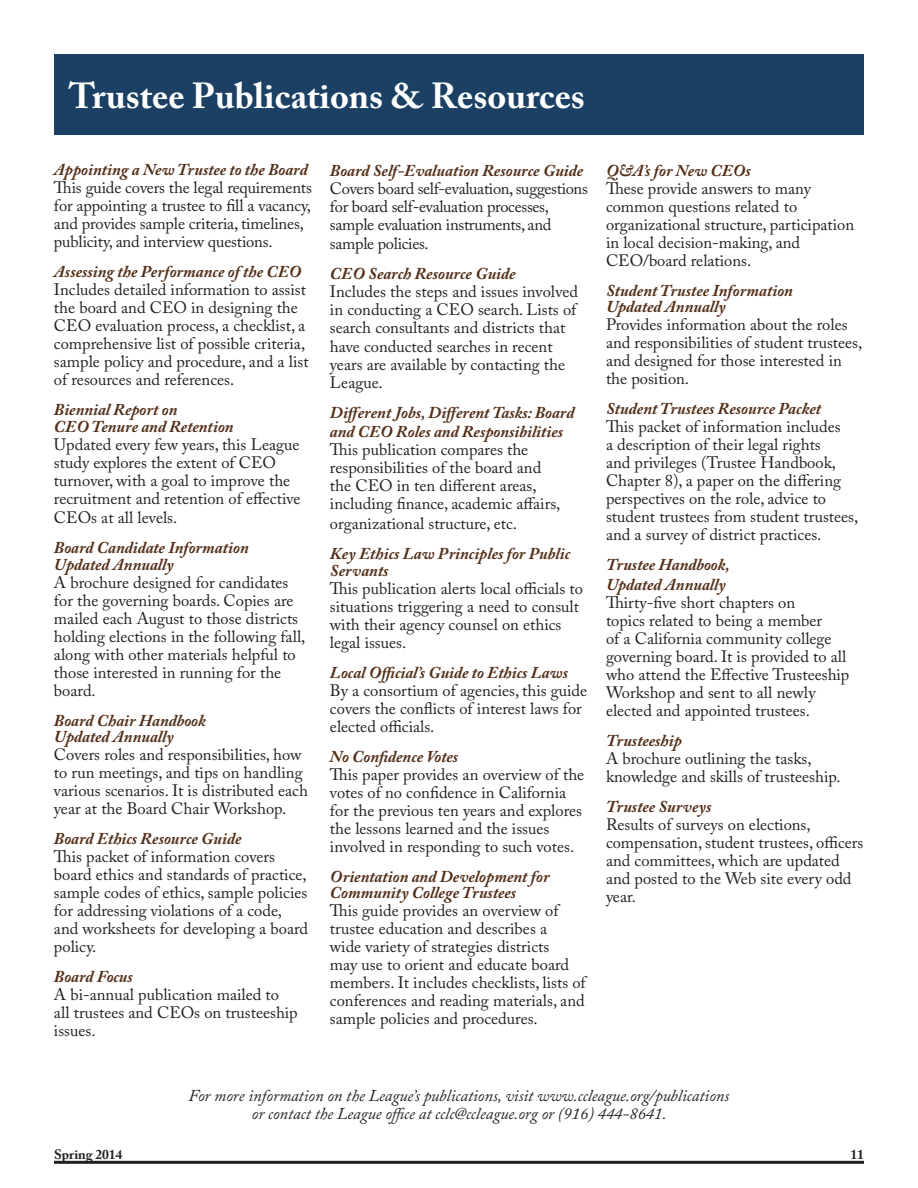
<style>
.page{position:relative;width:918px;height:1188px;background:#fff}
.page>*{position:absolute;margin:0;border:0;box-sizing:border-box;transform-origin:0 0}
.t1{font:700 36px "Adobe Caslon Pro";color:#fff}
.t2{font:16.5px/18px "Adobe Caslon Pro";color:#231f20}
.t3{font:italic 700 16.5px/16.5px "Adobe Caslon Pro";color:#532f18}
.t4{font:italic 16.5px/18px "Adobe Caslon Pro";color:#231f20;text-align:center}
.t5{font:16.5px/18px "Adobe Caslon Pro";letter-spacing:-.02em;color:#231f20}
.t6{font:700 13.5px "Adobe Caslon Pro";color:#231f20}
</style>
<div class="page">
<hr style="left:54px;top:1161px;width:810px;height:3px;background:#231f20">
<div style="left:54px;top:54px;width:810px;height:81px;background:#1b4064"></div>
<h1 class="t1" style="left:69px;top:74px;width:518px">Trustee Publications &amp; Resources</h1>
<p class="t3" style="left:54px;top:161px;width:255px">Appointing a New Trustee to the Board</p>
<p class="t2" style="left:54px;top:178px;width:259px">This guide covers the legal requirements for appointing a trustee to fill a vacancy, and provides sample criteria, timelines, publicity, and interview questions.</p>
<p class="t3" style="left:54px;top:263px;width:249px">Assessing the Performance of the CEO</p>
<p class="t2" style="left:54px;top:280px;width:256px">Includes detailed information to assist the board and CEO in designing the CEO evaluation process, a checklist, a comprehensive list of possible criteria, sample policy and procedure, and a list of resources and references.</p>
<p class="t3" style="left:54px;top:401px;width:181px">Biennial Report on<br>CEO Tenure and Retention</p>
<p class="t2" style="left:54px;top:435px;width:248px">Updated every few years, this League study explores the extent of CEO turnover, with a goal to improve the recruitment and retention of effective</p>
<p class="t2" style="left:54px;top:509px;width:125px">CEOs at all levels.</p>
<p class="t3" style="left:54px;top:539px;width:196px">Board Candidate Information<br>Updated Annually</p>
<p class="t2" style="left:54px;top:573px;width:253px">A brochure designed for candidates for the governing boards. Copies are mailed each August to those districts holding elections in the following fall, along with other materials helpful to those interested in running for the board.</p>
<p class="t3" style="left:54px;top:712px;width:153px">Board Chair Handbook<br>Updated Annually</p>
<p class="t2" style="left:54px;top:746px;width:255px">Covers roles and responsibilities, how to run meetings, and tips on handling various scenarios. It is distributed each year at the Board Chair Workshop.</p>
<p class="t3" style="left:54px;top:830px;width:189px">Board Ethics Resource Guide</p>
<p class="t2" style="left:54px;top:848px;width:256px">This packet of information covers board ethics and standards of practice, sample codes of ethics, sample policies for addressing violations of a code, and worksheets for developing a board policy.</p>
<p class="t3" style="left:54px;top:968px;width:80px">Board Focus</p>
<p class="t2" style="left:54px;top:986px;width:245px">A bi-annual publication mailed to all trustees and CEOs on trusteeship issues.</p>
<p class="t3" style="left:330px;top:162px;width:255px">Board Self-Evaluation Resource Guide</p>
<p class="t5" style="left:330px;top:179px;width:259px">Covers board self-evaluation, suggestions for board self-evaluation processes, sample evaluation instruments, and</p>
<p class="t2" style="left:330px;top:235px;width:100px">sample policies.</p>
<p class="t3" style="left:330px;top:266px;width:187px">CEO Search Resource Guide</p>
<p class="t2" style="left:330px;top:283px;width:250px">Includes the steps and issues involved in conducting a CEO search. Lists of search consultants and districts that have conducted searches in recent years are available by contacting the<br>League.</p>
<p class="t3" style="left:330px;top:402px;width:246px;line-height:19.8px">Different Jobs, Different Tasks: Board and CEO Roles and Responsibilities</p>
<p class="t2" style="left:330px;top:441px;width:232px">This publication compares the responsibilities of the board and the CEO in ten different areas, including finance, academic affairs,</p>
<p class="t2" style="left:330px;top:514px;width:189px">organizational structure, etc.</p>
<p class="t3" style="left:330px;top:545px;width:242px">Key Ethics Law Principles for Public<br>Servants</p>
<p class="t2" style="left:330px;top:579px;width:255px">This publication alerts local officials to situations triggering a need to consult with their agency counsel on ethics legal issues.</p>
<p class="t3" style="left:330px;top:664px;width:240px">Local Official’s Guide to Ethics Laws</p>
<p class="t2" style="left:330px;top:681px;width:259px">By a consortium of agencies, this guide covers the conflicts of interest laws for elected officials.</p>
<p class="t3" style="left:330px;top:748px;width:130px">No Confidence Votes</p>
<p class="t2" style="left:330px;top:765px;width:256px">This paper provides an overview of the votes of no confidence in California for the previous ten years and explores the lessons learned and the issues involved in responding to such votes.</p>
<p class="t3" style="left:330px;top:868px;width:221px">Orientation and Development for<br>Community College Trustees</p>
<p class="t2" style="left:330px;top:901px;width:259px">This guide provides an overview of trustee education and describes a<br>wide variety of strategies districts<br>may use to orient and educate board members. It includes checklists, lists of conferences and reading materials, and sample policies and procedures.</p>
<p class="t3" style="left:606px;top:162px;width:146px">Q&amp;A’s for New CEOs</p>
<p class="t2" style="left:606px;top:179px;width:250px">These provide answers to many common questions related to organizational structure, participation in local decision-making, and<br>CEO/board relations.</p>
<p class="t3" style="left:606px;top:282px;width:189px">Student Trustee Information<br>Updated Annually</p>
<p class="t2" style="left:606px;top:315px;width:258px">Provides information about the roles and responsibilities of student trustees, and designed for those interested in the position.</p>
<p class="t3" style="left:606px;top:400px;width:217px">Student Trustees Resource Packet</p>
<p class="t2" style="left:606px;top:417px;width:254px">This packet of information includes<br>a description of their legal rights<br>and privileges (Trustee Handbook, Chapter 8), a paper on the differing perspectives on the role, advice to student trustees from student trustees, and a survey of district practices.</p>
<p class="t3" style="left:606px;top:555px;width:125px;line-height:19.8px">Trustee Handbook,<br>Updated Annually</p>
<p class="t2" style="left:606px;top:593px;width:245px">Thirty-five short chapters on<br>topics related to being a member<br>of a California community college governing board. It is provided to all who attend the Effective Trusteeship Workshop and sent to all newly elected and appointed trustees.</p>
<p class="t3" style="left:606px;top:732px;width:77px">Trusteeship</p>
<p class="t2" style="left:606px;top:749px;width:236px">A brochure outlining the tasks, knowledge and skills of trusteeship.</p>
<p class="t3" style="left:606px;top:798px;width:107px">Trustee Surveys</p>
<p class="t2" style="left:606px;top:815px;width:259px">Results of surveys on elections, compensation, student trustees, officers and committees, which are updated and posted to the Web site every odd year.</p>
<p class="t4" style="left:189px;top:1087px;width:542px">For more information on the League’s publications, visit www.ccleague.org/publications or contact the League office at cclc@ccleague.org or (916) 444-8641.</p>
<p class="t6" style="left:54px;top:1146px;width:70px">Spring 2014</p>
<p class="t6" style="left:850px;top:1146px;width:15px">11</p>
</div>
